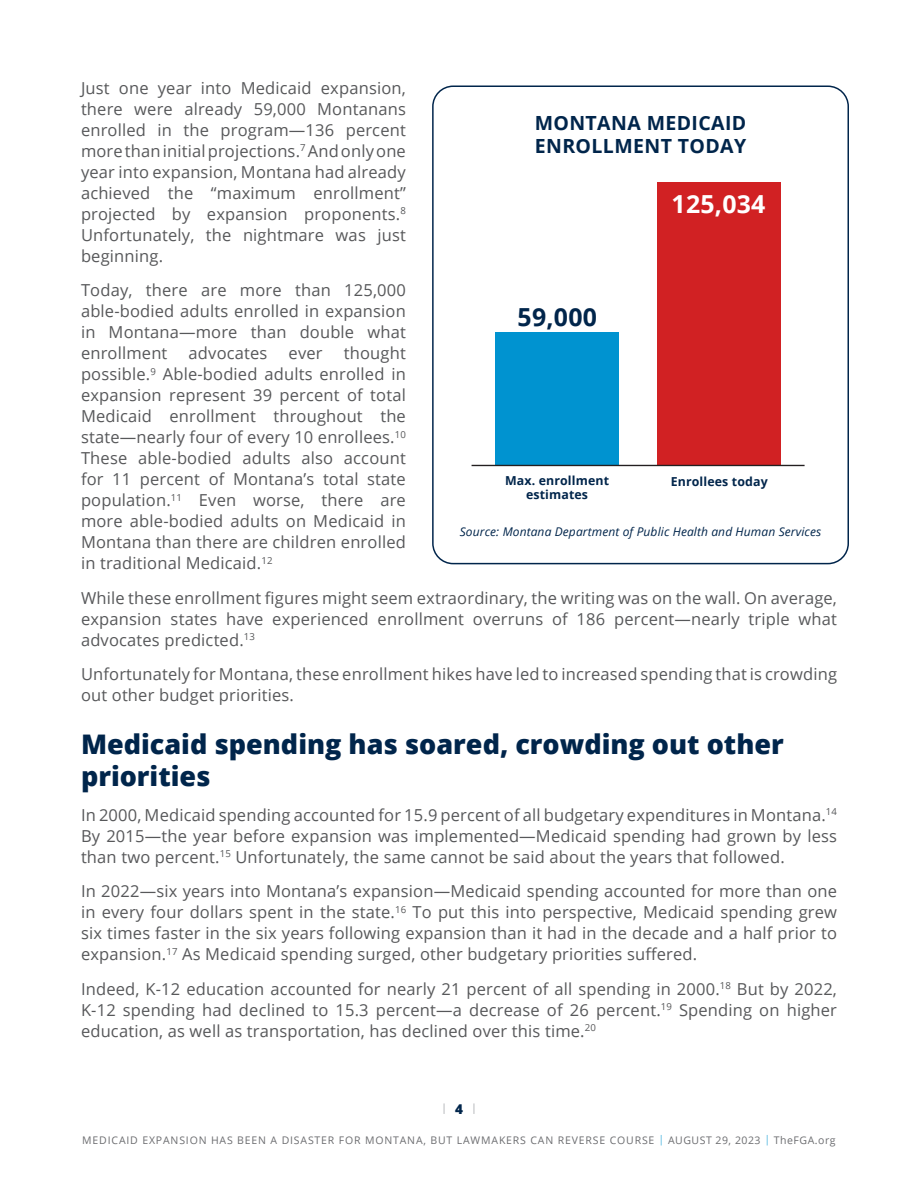
<style>
.page{position:relative;width:918px;height:1188px;background:#fff}
.page>*{position:absolute;margin:0;border:0;box-sizing:border-box;transform-origin:0 0}
.Section_Header{font:800 27px/32.4px "Open Sans";color:#00254b}
.Table_Text{font:700 24.9px "Open Sans";letter-spacing:.01em;color:#fff}
.Table_Text-2{font:700 24.9px "Open Sans";color:#00254b}
.Inline_Graphic{font:700 19.5px/23.4px "Open Sans";letter-spacing:.02em;color:#00254b}
.Body_Text{font:16.5px/21px "Open Sans";letter-spacing:.01em;color:#57585a;text-align:justify}
.t1{font:800 13.5px "Open Sans";color:#00254b}
.Table_Text-3{font:700 12.3px/13.8px "Open Sans";letter-spacing:.01em;color:#00254b;text-align:center}
.Source{font:italic 12px "Open Sans";letter-spacing:.01em;color:#00254b}
.t2{font:10.5px "Open Sans";letter-spacing:.08em;color:#6c6d70}
.s1{color:#4db4de}
</style>
<div class="page">
<svg style="left:443px;top:1103px;width:2px;height:11px"></svg>
<svg style="left:473px;top:1103px;width:2px;height:11px"></svg>
<div style="left:432px;top:86px;width:417px;height:478px;border:2px solid #00254b;border-radius:20px"></div>
<div style="left:495px;top:332px;width:123px;height:134px;background:#0093d0"></div>
<div style="left:657px;top:183px;width:123px;height:283px;background:#d12123"></div>
<hr style="left:472px;top:465px;width:333px;height:1px;background:#231f20">
<p class="Body_Text" style="left:81px;top:77px;width:326px">Just one year into Medicaid expansion, there were already 59,000 Montanans enrolled in the program—136 percent more than initial projections.<sup>7</sup> And only one year into expansion, Montana had already achieved the “maximum enrollment” projected by expansion proponents.<sup>8<br></sup>Unfortunately, the nightmare was just beginning.</p>
<p class="Body_Text" style="left:81px;top:279px;width:326px">Today, there are more than 125,000 able-bodied adults enrolled in expansion in Montana—more than double what enrollment</p>
<p class="Inline_Graphic" style="left:535px;top:111px;width:213px">MONTANA MEDICAID<br>ENROLLMENT TODAY</p>
<p class="Table_Text" style="left:672px;top:186px;width:95px">125,034</p>
<p class="Table_Text-2" style="left:518px;top:299px;width:81px">59,000</p>
<p class="Body_Text" style="left:81px;top:342px;width:326px;text-indent:263px">thought possible.<sup>9</sup> Able-bodied adults enrolled in expansion represent 39 percent of total Medicaid enrollment throughout the state—nearly four of every 10 enrollees.<sup>10<br></sup>These able-bodied adults also account for 11 percent of Montana’s total state population.<sup>11</sup> Even worse, there are more able-bodied adults on Medicaid in Montana than there are children enrolled in traditional Medicaid.<sup>12</sup></p>
<p class="Body_Text" style="left:81px;top:587px;width:758px">While these enrollment figures might seem extraordinary, the writing was on the wall. On average, expansion states have experienced enrollment overruns of 186 percent—nearly triple what advocates predicted.<sup>13</sup></p>
<p class="Body_Text" style="left:81px;top:663px;width:758px">Unfortunately for Montana, these enrollment hikes have led to increased spending that is crowding out other budget priorities.</p>
<p class="Section_Header" style="left:81px;top:726px;width:704px">Medicaid spending has soared, crowding out other priorities</p>
<p class="Body_Text" style="left:81px;top:804px;width:758px">In 2000, Medicaid spending accounted for 15.9 percent of all budgetary expenditures in Montana.<sup>14<br></sup>By 2015—the year before expansion was implemented—Medicaid spending had grown by less than two percent.<sup>15</sup> Unfortunately, the same cannot be said about the years that followed.</p>
<p class="Body_Text" style="left:81px;top:880px;width:758px">In 2022—six years into Montana’s expansion—Medicaid spending accounted for more than one in every four dollars spent in the state.<sup>16</sup> To put this into perspective, Medicaid spending grew six times faster in the six years following expansion than it had in the decade and a half prior to expansion.<sup>17</sup> As Medicaid spending surged, other budgetary priorities suffered.</p>
<p class="Body_Text" style="left:81px;top:978px;width:758px">Indeed, K-12 education accounted for nearly 21 percent of all spending in 2000.<sup>18</sup> But by 2022, K-12 spending had declined to 15.3 percent—a decrease of 26 percent.<sup>19</sup> Spending on higher education, as well as transportation, has declined over this time.<sup>20</sup></p>
<p class="Body_Text" style="left:189px;top:342px;width:80px">advocates</p>
<p class="Body_Text" style="left:289px;top:342px;width:36px">ever</p>
<p class="Table_Text-3" style="left:505px;top:474px;width:105px">Max. enrollment estimates</p>
<p class="Table_Text-3" style="left:671px;top:474px;width:98px">Enrollees today</p>
<p class="Source" style="left:460px;top:523px;width:363px">Source: Montana Department of Public Health and Human Services</p>
<p class="t1" style="left:455px;top:1099px;width:9px">4</p>
<p class="t2" style="left:82px;top:1133px;width:755px">MEDICAID EXPANSION HAS BEEN A DISASTER FOR MONTANA, BUT LAWMAKERS CAN REVERSE COURSE <span class="s1">|</span> AUGUST 29, 2023 <span class="s1">|</span> TheFGA.org</p>
</div>
